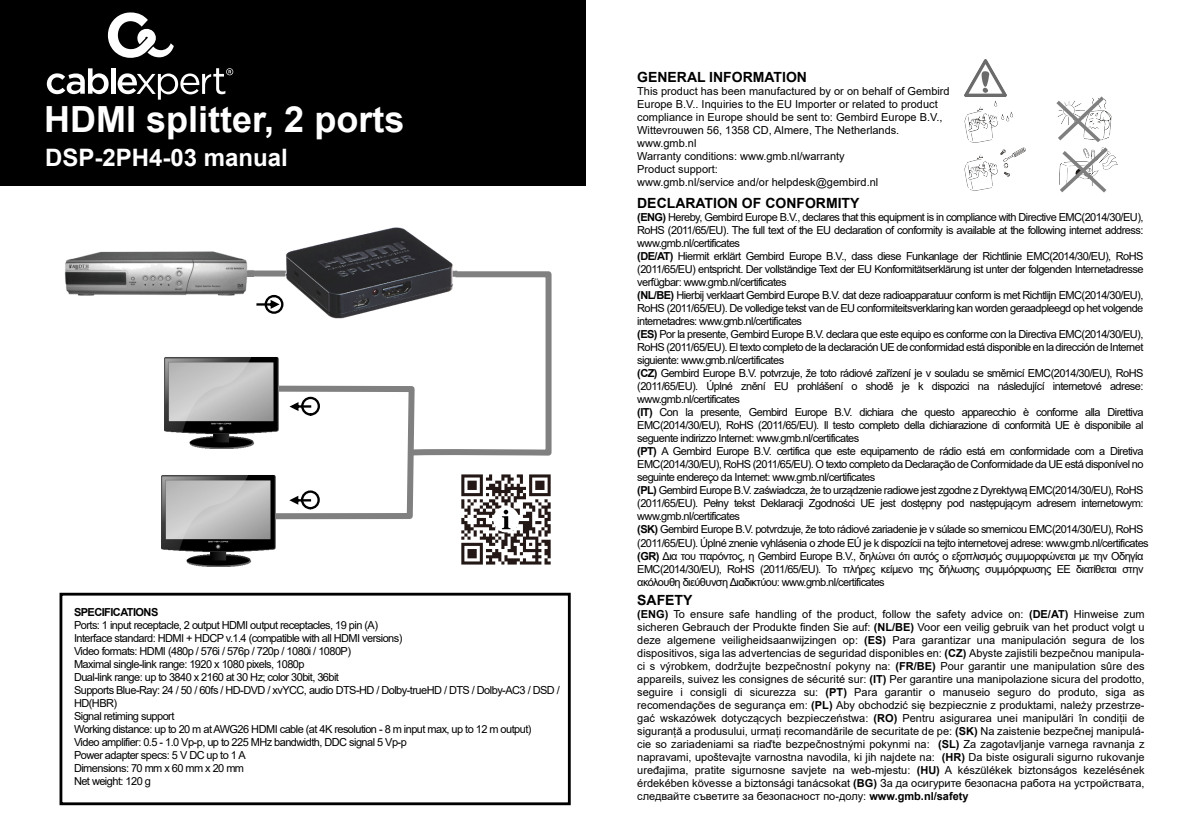
<style>
.page{position:relative;width:1191px;height:840px;background:#fff}
.page>*{position:absolute;margin:0;border:0;box-sizing:border-box;transform-origin:0 0}
.t1{font:700 36px "Arial";color:#fff}
.t2{font:700 24px "Arial";color:#fff}
.t3{font:700 14px "Arial";color:#000}
.t4{font:11px/13px "Arial";letter-spacing:-.05em;color:#000}
.t5{font:11px/13px "Arial";color:#000}
.t6{font:700 11px "Arial";letter-spacing:-.05em;color:#000}
.s1{font-weight:700}
</style>
<div class="page">
<img style="left:964px;top:101px;width:49px;height:42px">
<img style="left:964px;top:147px;width:62px;height:44px">
<img style="left:1111px;top:155px;width:7px;height:12px">
<svg style="left:1056px;top:96px;width:55px;height:97px"></svg>
<img style="left:964px;top:59px;width:43px;height:37px">
<div style="left:0;top:0;width:585px;height:185px;background:#000"></div>
<img style="left:461px;top:529px;width:90px;height:36px">
<svg style="left:493px;top:506px;width:26px;height:26px"></svg>
<div style="left:60px;top:592px;width:511px;height:212px;border:3px solid #000"></div>
<svg style="left:108px;top:12px;width:66px;height:46px"></svg>
<svg style="left:47px;top:68px;width:62px;height:26px"></svg>
<hr style="left:111px;top:68px;width:4px;height:26px;background:#fff">
<svg style="left:118px;top:68px;width:115px;height:32px"></svg>
<div style="left:233px;top:270px;width:224px;height:6px;background:#808080"></div>
<img style="left:164px;top:357px;width:92px;height:91px">
<img style="left:161px;top:475px;width:114px;height:91px">
<img style="left:64px;top:251px;width:189px;height:45px">
<img style="left:286px;top:227px;width:167px;height:41px">
<svg style="left:256px;top:268px;width:296px;height:261px"></svg>
<h1 class="t1" style="left:44px;top:94px;width:362px">HDMI splitter, 2 ports</h1>
<h2 class="t2" style="left:45px;top:140px;width:244px">DSP-2PH4-03 manual</h2>
<p class="t6" style="left:74px;top:604px;width:86px">SPECIFICATIONS</p>
<p class="t4" style="left:74px;top:618px;width:487px">Ports: 1 input receptacle, 2 output HDMI output receptacles, 19 pin (A)<br>Interface standard: HDMI + HDCP v.1.4 (compatible with all HDMI versions)<br>Video formats: HDMI (480p / 576i / 576p / 720p / 1080i / 1080P)<br>Maximal single-link range: 1920 x 1080 pixels, 1080p<br>Dual-link range: up to 3840 x 2160 at 30 Hz; color 30bit, 36bit<br>Supports Blue-Ray: 24 / 50 / 60fs / HD-DVD / xvYCC, audio DTS-HD / Dolby-trueHD / DTS / Dolby-AC3 / DSD / HD(HBR)<br>Signal retiming support<br>Working distance: up to 20 m at AWG26 HDMI cable (at 4K resolution - 8 m input max, up to 12 m output)<br>Video amplifier: 0.5 - 1.0 Vp-p, up to 225 MHz bandwidth, DDC signal 5 Vp-p<br>Power adapter specs: 5 V DC up to 1 A<br>Dimensions: 70 mm x 60 mm x 20 mm<br>Net weight: 120 g</p>
<p class="t3" style="left:637px;top:67px;width:171px">GENERAL INFORMATION</p>
<p class="t5" style="left:637px;top:85px;width:314px">This product has been manufactured by or on behalf of Gembird Europe B.V.. Inquiries to the EU Importer or related to product compliance in Europe should be sent to: Gembird Europe B.V., Wittevrouwen 56, 1358 CD, Almere, The Netherlands. www.gmb.nl<br>Warranty conditions: www.gmb.nl/warranty<br>Product support:<br>www.gmb.nl/service and/or helpdesk@gembird.nl</p>
<p class="t3" style="left:637px;top:193px;width:224px">DECLARATION OF CONFORMITY</p>
<p class="t4" style="left:637px;top:210px;width:513px"><span class="s1">(ENG)</span> Hereby, Gembird Europe B.V., declares that this equipment is in compliance with Directive EMC(2014/30/EU), RoHS (2011/65/EU). The full text of the EU declaration of conformity is available at the following internet address: www.gmb.nl/certificates<br><span class="s1">(DE/AT)</span> Hiermit erklärt Gembird Europe B.V., dass diese Funkanlage der Richtlinie EMC(2014/30/EU), RoHS (2011/65/EU) entspricht. Der vollständige Text der EU Konformitätserklärung ist unter der folgenden Internetadresse verfügbar: www.gmb.nl/certificates<br><span class="s1">(NL/BE)</span> Hierbij verklaart Gembird Europe B.V. dat deze radioapparatuur conform is met Richtlijn EMC(2014/30/EU), RoHS (2011/65/EU). De volledige tekst van de EU conformiteitsverklaring kan worden geraadpleegd op het volgende internetadres: www.gmb.nl/certificates<br><span class="s1">(ES)</span> Por la presente, Gembird Europe B.V. declara que este equipo es conforme con la Directiva EMC(2014/30/EU), RoHS (2011/65/EU). El texto completo de la declaración UE de conformidad está disponible en la dirección de Internet siguiente: www.gmb.nl/certificates<br><span class="s1">(CZ)</span> Gembird Europe B.V. potvrzuje, že toto rádiové zařízení je v souladu se směrnicí EMC(2014/30/EU), RoHS (2011/65/EU). Úplné znění EU prohlášení o shodě je k dispozici na následující internetové adrese: www.gmb.nl/certificates<br><span class="s1">(IT)</span> Con la presente, Gembird Europe B.V. dichiara che questo apparecchio è conforme alla Direttiva EMC(2014/30/EU), RoHS (2011/65/EU). Il testo completo della dichiarazione di conformità UE è disponibile al seguente indirizzo Internet: www.gmb.nl/certificates<br><span class="s1">(PT)</span> A Gembird Europe B.V. certifica que este equipamento de rádio está em conformidade com a Diretiva EMC(2014/30/EU), RoHS (2011/65/EU). O texto completo da Declaração de Conformidade da UE está disponível no seguinte endereço da Internet: www.gmb.nl/certificates<br><span class="s1">(PL)</span> Gembird Europe B.V. zaświadcza, że to urządzenie radiowe jest zgodne z Dyrektywą EMC(2014/30/EU), RoHS (2011/65/EU). Pełny tekst Deklaracji Zgodności UE jest dostępny pod następującym adresem internetowym: www.gmb.nl/certificates<br><span class="s1">(SK)</span> Gembird Europe B.V. potvrdzuje, že toto rádiové zariadenie je v súlade so smernicou EMC(2014/30/EU), RoHS (2011/65/EU). Úplné znenie vyhlásenia o zhode EÚ je k dispozícii na tejto internetovej adrese: www.gmb.nl/certificates <span class="s1">(GR)</span> Δια του παρόντος, η Gembird Europe B.V., δηλώνει ότι αυτός ο εξοπλισμός συμμορφώνεται με την Οδηγία EMC(2014/30/EU), RoHS (2011/65/EU). Το πλήρες κείμενο της δήλωσης συμμόρφωσης ΕΕ διατίθεται στην ακόλουθη διεύθυνση Διαδικτύου: www.gmb.nl/certificates</p>
<p class="t3" style="left:637px;top:589px;width:57px">SAFETY</p>
<p class="t4" style="left:637px;top:607px;width:509px;text-align:justify"><span class="s1">(ENG)</span> To ensure safe handling of the product, follow the safety advice on: <span class="s1">(DE/AT)</span> Hinweise zum sicheren Gebrauch der Produkte finden Sie auf: <span class="s1">(NL/BE)</span> Voor een veilig gebruik van het product volgt u deze algemene veiligheidsaanwijzingen op: <span class="s1">(ES)</span> Para garantizar una manipulación segura de los dispositivos, siga las advertencias de seguridad disponibles en: <span class="s1">(CZ)</span> Abyste zajistili bezpečnou manipula&shy;ci s výrobkem, dodržujte bezpečnostní pokyny na: <span class="s1">(FR/BE)</span> Pour garantir une manipulation sûre des appareils, suivez les consignes de sécurité sur: <span class="s1">(IT)</span> Per garantire una manipolazione sicura del prodotto, seguire i consigli di sicurezza su: <span class="s1">(PT)</span> Para garantir o manuseio seguro do produto, siga as recomendações de segurança em: <span class="s1">(PL)</span> Aby obchodzić się bezpiecznie z produktami, należy przestrze&shy;gać wskazówek dotyczących bezpieczeństwa: <span class="s1">(RO)</span> Pentru asigurarea unei manipulări în condiții de siguranță a produsului, urmați recomandările de securitate de pe: <span class="s1">(SK)</span> Na zaistenie bezpečnej manipulá&shy;cie so zariadeniami sa riaďte bezpečnostnými pokynmi na: <span class="s1">(SL)</span> Za zagotavljanje varnega ravnanja z napravami, upoštevajte varnostna navodila, ki jih najdete na: <span class="s1">(HR)</span> Da biste osigurali sigurno rukovanje uređajima, pratite sigurnosne savjete na web-mjestu: <span class="s1">(HU)</span> A készülékek biztonságos kezelésének érdekében kövesse a biztonsági tanácsokat <span class="s1">(BG)</span> За да осигурите безопасна работа на устройствата, следвайте съветите за безопасност по-долу: <span class="s1">www.gmb.nl/safety</span></p>
</div>
